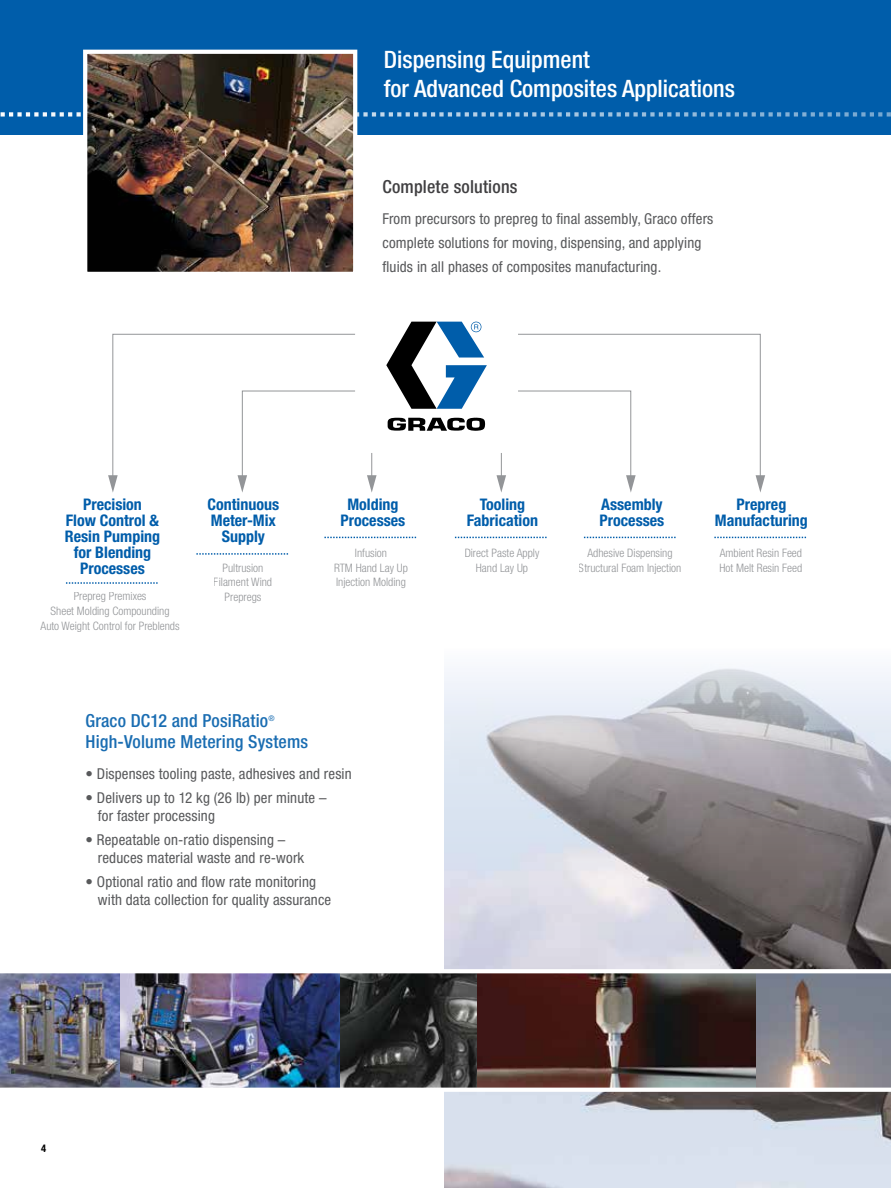
<style>
.page{position:relative;width:891px;height:1188px;background:#fff}
.page>*{position:absolute;margin:0;border:0;box-sizing:border-box;transform-origin:0 0}
.t1{font:500 condensed 24px/28.8px "Helvetica Neue LT Std";color:#fff}
.t2{font:500 condensed 18px "Helvetica Neue LT Std";letter-spacing:.01em;color:#1a6db2}
.t3{font:500 condensed 18px "Helvetica Neue LT Std";letter-spacing:.01em;color:#414042}
.t4{font:700 condensed 16.05px/16px "Helvetica Neue LT Std";color:#005daa;text-align:center}
.t5{font:condensed 15px/18px "Helvetica Neue LT Std";letter-spacing:.01em;color:#58595b}
.t6{font:300 condensed 11.7px/14.5px "Helvetica Neue LT Std";color:#939598;text-align:center}
.t7{font:700 condensed 10.5px "Helvetica Neue LT Std";color:#000}
.t8{font:condensed 7.8px "Helvetica Neue LT Std";color:#1a6db2}
</style>
<div class="page">
<img style="left:444px;top:668px;width:447px;height:520px">
<div style="left:0;top:0;width:891px;height:135px;background:#005daa"></div>
<svg style="left:0;top:112px;width:891px;height:5px"></svg>
<img style="left:88px;top:55px;width:264px;height:216px">
<div style="left:83px;top:50px;width:274px;height:226px;border:4px solid #fff"></div>
<img style="left:0;top:973px;width:120px;height:115px">
<img style="left:756px;top:973px;width:135px;height:115px">
<img style="left:120px;top:973px;width:354px;height:115px">
<img style="left:474px;top:973px;width:282px;height:115px">
<hr style="left:371px;top:453px;width:1px;height:35px;background:#939598">
<hr style="left:501px;top:453px;width:1px;height:35px;background:#939598">
<svg style="left:386px;top:322px;width:101px;height:87px"></svg>
<svg style="left:388px;top:417px;width:97px;height:14px"></svg>
<svg style="left:367px;top:475px;width:10px;height:18px"></svg>
<svg style="left:497px;top:475px;width:9px;height:18px"></svg>
<svg style="left:518px;top:334px;width:247px;height:159px"></svg>
<svg style="left:108px;top:334px;width:247px;height:159px"></svg>
<svg style="left:66px;top:582px;width:92px;height:2px"></svg>
<svg style="left:196px;top:553px;width:92px;height:2px"></svg>
<svg style="left:324px;top:537px;width:92px;height:1px"></svg>
<svg style="left:455px;top:537px;width:92px;height:1px"></svg>
<svg style="left:584px;top:537px;width:92px;height:1px"></svg>
<svg style="left:714px;top:537px;width:92px;height:1px"></svg>
<hr style="left:0;top:969px;width:891px;height:4px;background:#fff">
<hr style="left:0;top:1088px;width:891px;height:4px;background:#fff">
<h1 class="t1" style="left:384px;top:45px;width:353px">Dispensing Equipment<br>for Advanced Composites Applications</h1>
<p class="t3" style="left:382px;top:176px;width:137px">Complete solutions</p>
<p class="t5" style="left:382px;top:206px;width:332px;line-height:24px">From precursors to prepreg to final assembly, Graco offers complete solutions for moving, dispensing, and applying fluids in all phases of composites manufacturing.</p>
<p class="t4" style="left:65px;top:496px;width:97px">Precision<br>Flow Control &amp;<br>Resin Pumping for Blending<br>Processes</p>
<p class="t4" style="left:208px;top:496px;width:73px">Continuous<br>Meter-Mix<br>Supply</p>
<p class="t4" style="left:341px;top:496px;width:66px">Molding<br>Processes</p>
<p class="t4" style="left:467px;top:496px;width:73px">Tooling<br>Fabrication</p>
<p class="t4" style="left:600px;top:496px;width:66px;text-align:left">Assembly<br>Processes</p>
<p class="t4" style="left:715px;top:496px;width:94px">Prepreg<br>Manufacturing</p>
<p class="t6" style="left:41px;top:589px;width:141px">Prepreg Premixes<br>Sheet Molding Compounding<br>Auto Weight Control for Preblends</p>
<p class="t6" style="left:334px;top:546px;width:75px">Infusion<br>RTM Hand Lay Up<br>Injection Molding</p>
<p class="t6" style="left:465px;top:546px;width:76px">Direct Paste Apply<br>Hand Lay Up</p>
<p class="t6" style="left:579px;top:546px;width:104px">Adhesive Dispensing<br>Structural Foam Injection</p>
<p class="t6" style="left:720px;top:546px;width:84px;text-align:left">Ambient Resin Feed<br>Hot Melt Resin Feed</p>
<p class="t6" style="left:214px;top:560px;width:60px">Pultrusion<br>Filament Wind<br>Prepregs</p>
<p class="t2" style="left:86px;top:710px;width:184px">Graco DC12 and PosiRatio</p>
<p class="t8" style="left:268px;top:714px;width:8px">®</p>
<p class="t2" style="left:85px;top:731px;width:224px">High-Volume Metering Systems</p>
<p class="t5" style="left:86px;top:764px;width:268px">• Dispenses tooling paste, adhesives and resin</p>
<p class="t5" style="left:98px;top:788px;width:230px;text-indent:-12px">• Delivers up to 12 kg (26 lb) per minute – for faster processing</p>
<p class="t5" style="left:98px;top:830px;width:208px;text-indent:-12px">• Repeatable on-ratio dispensing – reduces material waste and re-work</p>
<p class="t5" style="left:98px;top:872px;width:235px;text-indent:-12px">• Optional ratio and flow rate monitoring with data collection for quality assurance</p>
<p class="t7" style="left:41px;top:1142px;width:7px">4</p>
</div>
